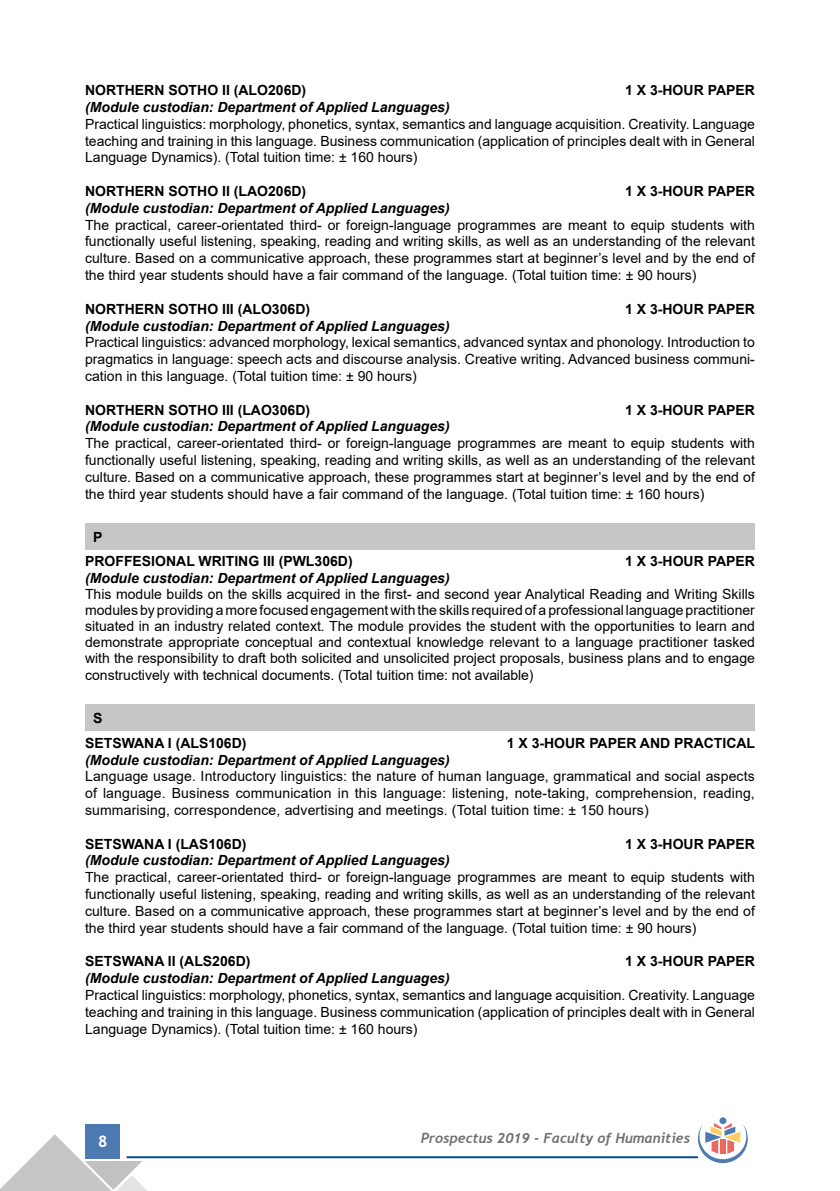
<style>
.page{position:relative;width:840px;height:1191px;background:#fff}
.page>*{position:absolute;margin:0;border:0;box-sizing:border-box;transform-origin:0 0}
.t1{font:700 16px "Trebuchet MS";color:#fff}
.t2{font:14px/16.8px "Arial";color:#000;text-align:justify}
.t3{font:italic 700 14px "Arial";color:#000}
.t4{font:700 14px/24.8px "Arial";color:#000}
.t5{font:italic 700 14px "Trebuchet";color:#706f6f}
</style>
<div class="page">
<div style="left:86px;top:1124px;width:34px;height:34px;background:#4c7ab1"></div>
<hr style="left:126px;top:1156px;width:571px;height:2px;background:#005092">
<svg style="left:0;top:1134px;width:148px;height:57px"></svg>
<div style="left:719px;top:1117px;width:7px;height:7px;background:#4c7ab1;border-radius:50%"></div>
<svg style="left:697px;top:1123px;width:50px;height:40px"></svg>
<div style="left:85px;top:523px;width:669px;height:26px;background:#c6c6c6"></div>
<div style="left:85px;top:705px;width:669px;height:26px;background:#c6c6c6"></div>
<p class="t4" style="left:85px;top:78px;width:222px">NORTHERN SOTHO II (ALO206D)</p>
<p class="t4" style="left:624px;top:78px;width:131px">1 X 3-HOUR PAPER</p>
<p class="t3" style="left:85px;top:98px;width:366px">(Module custodian: Department of Applied Languages)</p>
<p class="t2" style="left:85px;top:115px;width:671px">Practical linguistics: morphology, phonetics, syntax, semantics and language acquisition. Creativity. Language teaching and training in this language. Business communication (application of principles dealt with in General Language Dynamics). (Total tuition time: ± 160 hours)</p>
<p class="t4" style="left:85px;top:179px;width:222px">NORTHERN SOTHO II (LAO206D)</p>
<p class="t4" style="left:624px;top:179px;width:131px">1 X 3-HOUR PAPER</p>
<p class="t3" style="left:85px;top:199px;width:366px">(Module custodian: Department of Applied Languages)</p>
<p class="t2" style="left:85px;top:216px;width:671px">The practical, career-orientated third- or foreign-language programmes are meant to equip students with functionally useful listening, speaking, reading and writing skills, as well as an understanding of the relevant culture. Based on a communicative approach, these programmes start at beginner’s level and by the end of the third year students should have a fair command of the language. (Total tuition time: ± 90 hours)</p>
<p class="t4" style="left:85px;top:296px;width:226px">NORTHERN SOTHO III (ALO306D)</p>
<p class="t4" style="left:624px;top:296px;width:131px">1 X 3-HOUR PAPER</p>
<p class="t3" style="left:85px;top:316px;width:366px">(Module custodian: Department of Applied Languages)</p>
<p class="t2" style="left:85px;top:334px;width:671px">Practical linguistics: advanced morphology, lexical semantics, advanced syntax and phonology. Introduction to pragmatics in language: speech acts and discourse analysis. Creative writing. Advanced business communi&shy;cation in this language. (Total tuition time: ± 90 hours)</p>
<p class="t4" style="left:85px;top:397px;width:226px">NORTHERN SOTHO III (LAO306D)</p>
<p class="t4" style="left:624px;top:397px;width:131px">1 X 3-HOUR PAPER</p>
<p class="t3" style="left:85px;top:417px;width:366px">(Module custodian: Department of Applied Languages)</p>
<p class="t2" style="left:85px;top:435px;width:671px">The practical, career-orientated third- or foreign-language programmes are meant to equip students with functionally useful listening, speaking, reading and writing skills, as well as an understanding of the relevant culture. Based on a communicative approach, these programmes start at beginner’s level and by the end of the third year students should have a fair command of the language. (Total tuition time: ± 160 hours)</p>
<p class="t4" style="left:85px;top:524px;width:269px;text-indent:8px">P<br>PROFFESIONAL WRITING III (PWL306D)</p>
<p class="t4" style="left:624px;top:549px;width:131px">1 X 3-HOUR PAPER</p>
<p class="t3" style="left:85px;top:569px;width:366px">(Module custodian: Department of Applied Languages)</p>
<p class="t2" style="left:85px;top:586px;width:671px;line-height:16.2px">This module builds on the skills acquired in the first- and second year Analytical Reading and Writing Skills modules by providing a more focused engagement with the skills required of a professional language practitioner situated in an industry related context. The module provides the student with the opportunities to learn and demonstrate appropriate conceptual and contextual knowledge relevant to a language practitioner tasked with the responsibility to draft both solicited and unsolicited project proposals, business plans and to engage constructively with technical documents. (Total tuition time: not available)</p>
<p class="t4" style="left:85px;top:706px;width:163px;text-indent:8px">S<br>SETSWANA I (ALS106D)</p>
<p class="t4" style="left:506px;top:730px;width:250px">1 X 3-HOUR PAPER AND PRACTICAL</p>
<p class="t3" style="left:85px;top:750px;width:366px">(Module custodian: Department of Applied Languages)</p>
<p class="t2" style="left:85px;top:768px;width:671px">Language usage. Introductory linguistics: the nature of human language, grammatical and social aspects of language. Business communication in this language: listening, note-taking, comprehension, reading, summarising, correspondence, advertising and meetings. (Total tuition time: ± 150 hours)</p>
<p class="t4" style="left:85px;top:831px;width:163px">SETSWANA I (LAS106D)</p>
<p class="t4" style="left:624px;top:831px;width:131px">1 X 3-HOUR PAPER</p>
<p class="t3" style="left:85px;top:851px;width:366px">(Module custodian: Department of Applied Languages)</p>
<p class="t2" style="left:85px;top:869px;width:671px">The practical, career-orientated third- or foreign-language programmes are meant to equip students with functionally useful listening, speaking, reading and writing skills, as well as an understanding of the relevant culture. Based on a communicative approach, these programmes start at beginner’s level and by the end of the third year students should have a fair command of the language. (Total tuition time: ± 90 hours)</p>
<p class="t4" style="left:85px;top:949px;width:167px">SETSWANA II (ALS206D)</p>
<p class="t4" style="left:624px;top:949px;width:131px">1 X 3-HOUR PAPER</p>
<p class="t3" style="left:85px;top:969px;width:366px">(Module custodian: Department of Applied Languages)</p>
<p class="t2" style="left:85px;top:986px;width:671px">Practical linguistics: morphology, phonetics, syntax, semantics and language acquisition. Creativity. Language teaching and training in this language. Business communication (application of principles dealt with in General Language Dynamics). (Total tuition time: ± 160 hours)</p>
<p class="t1" style="left:98px;top:1131px;width:11px">8</p>
<p class="t5" style="left:420px;top:1129px;width:271px">Prospectus 2019 - Faculty of Humanities</p>
</div>
